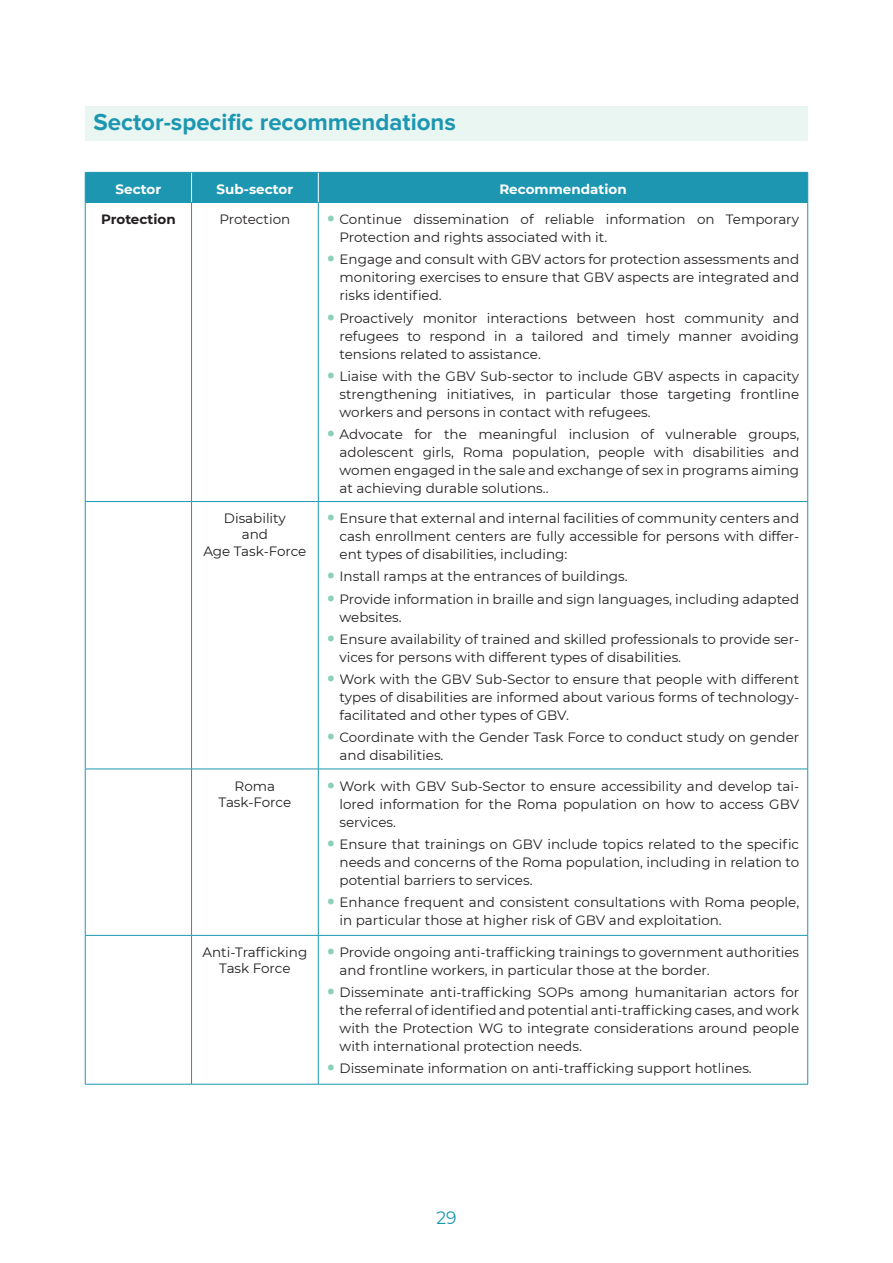
<style>
.page{position:relative;width:893px;height:1263px;background:#fff}
.page>*{position:absolute;margin:0;border:0;box-sizing:border-box;transform-origin:0 0}
.t1{font:700 24px "Proxima Nova";color:#1d97b1}
.t2{font:18px "Montserrat";color:#1d97b1;scale:.95 1}
.t3{font:13.5px/18px "Montserrat";color:#231f20}
.t4{font:700 13.5px "Montserrat";color:#fff}
.t5{font:700 13.5px "Montserrat";color:#231f20}
</style>
<div class="page">
<div style="left:85px;top:106px;width:723px;height:34px;background:#eaf6f2"></div>
<div style="left:85px;top:172px;width:723px;height:30px;background:#1d97b1"></div>
<hr style="left:85px;top:203px;width:1px;height:298px;background:#1d97b1">
<hr style="left:85px;top:202px;width:107px;height:1px;background:#1d97b1">
<hr style="left:192px;top:202px;width:126px;height:1px;background:#1d97b1">
<hr style="left:318px;top:202px;width:490px;height:1px;background:#1d97b1">
<hr style="left:191px;top:203px;width:1px;height:298px;background:#1d97b1">
<hr style="left:318px;top:203px;width:1px;height:298px;background:#1d97b1">
<hr style="left:807px;top:203px;width:1px;height:298px;background:#1d97b1">
<hr style="left:85px;top:502px;width:1px;height:267px;background:#1d97b1">
<hr style="left:85px;top:501px;width:107px;height:1px;background:#1d97b1">
<hr style="left:191px;top:502px;width:1px;height:267px;background:#1d97b1">
<hr style="left:192px;top:501px;width:126px;height:1px;background:#1d97b1">
<hr style="left:318px;top:501px;width:490px;height:1px;background:#1d97b1">
<hr style="left:318px;top:502px;width:1px;height:267px;background:#1d97b1">
<hr style="left:807px;top:502px;width:1px;height:267px;background:#1d97b1">
<hr style="left:85px;top:769px;width:1px;height:166px;background:#1d97b1">
<hr style="left:85px;top:769px;width:107px;height:1px;background:#1d97b1">
<hr style="left:191px;top:769px;width:1px;height:166px;background:#1d97b1">
<hr style="left:192px;top:769px;width:126px;height:1px;background:#1d97b1">
<hr style="left:318px;top:769px;width:490px;height:1px;background:#1d97b1">
<hr style="left:318px;top:769px;width:1px;height:166px;background:#1d97b1">
<hr style="left:807px;top:769px;width:1px;height:166px;background:#1d97b1">
<hr style="left:85px;top:935px;width:1px;height:149px;background:#1d97b1">
<hr style="left:85px;top:935px;width:107px;height:1px;background:#1d97b1">
<hr style="left:191px;top:935px;width:1px;height:149px;background:#1d97b1">
<hr style="left:192px;top:935px;width:126px;height:1px;background:#1d97b1">
<hr style="left:318px;top:935px;width:490px;height:1px;background:#1d97b1">
<hr style="left:318px;top:935px;width:1px;height:149px;background:#1d97b1">
<hr style="left:807px;top:935px;width:1px;height:149px;background:#1d97b1">
<hr style="left:85px;top:1084px;width:107px;height:1px;background:#1d97b1">
<hr style="left:192px;top:1084px;width:126px;height:1px;background:#1d97b1">
<hr style="left:318px;top:1084px;width:490px;height:1px;background:#1d97b1">
<h1 class="t1" style="left:94px;top:108px;width:364px">Sector-specific recommendations</h1>
<p class="t4" style="left:116px;top:179px;width:47px">Sector</p>
<p class="t4" style="left:217px;top:179px;width:78px">Sub-sector</p>
<p class="t4" style="left:499px;top:179px;width:129px">Recommendation</p>
<p class="t5" style="left:101px;top:209px;width:76px">Protection</p>
<p class="t3" style="left:219px;top:210px;width:72px">Protection</p>
<p class="t3" style="left:340px;top:210px;width:461px">Continue dissemination of reliable information on Temporary<br>Protection and rights associated with it.</p>
<p class="t3" style="left:340px;top:250px;width:461px;text-align:justify">Engage and consult with GBV actors for protection assessments and monitoring exercises to ensure that GBV aspects are integrated and risks identified.</p>
<p class="t3" style="left:340px;top:308px;width:461px;text-align:justify">Proactively monitor interactions between host community and refugees to respond in a tailored and timely manner avoiding tensions related to assistance.</p>
<p class="t3" style="left:340px;top:366px;width:461px;text-align:justify">Liaise with the GBV Sub-sector to include GBV aspects in capacity strengthening initiatives, in particular those targeting frontline workers and persons in contact with refugees.</p>
<p class="t3" style="left:340px;top:425px;width:461px;text-align:justify">Advocate for the meaningful inclusion of vulnerable groups, adolescent girls, Roma population, people with disabilities and women engaged in the sale and exchange of sex in programs aiming at achieving durable solutions..</p>
<p class="t3" style="left:203px;top:510px;width:105px;line-height:16.2px;text-align:center">Disability<br>and<br>Age Task-Force</p>
<p class="t3" style="left:340px;top:509px;width:461px;text-align:justify">Ensure that external and internal facilities of community centers and cash enrollment centers are fully accessible for persons with differ&shy;ent types of disabilities, including:</p>
<p class="t3" style="left:340px;top:565px;width:461px;line-height:22.2px">Install ramps at the entrances of buildings.<br>Provide information in braille and sign languages, including adapted</p>
<p class="t3" style="left:340px;top:605px;width:461px;line-height:22.2px">websites.<br>Ensure availability of trained and skilled professionals to provide ser-</p>
<p class="t3" style="left:340px;top:645px;width:461px;line-height:22.2px">vices for persons with different types of disabilities.<br>Work with the GBV Sub-Sector to ensure that people with different</p>
<p class="t3" style="left:340px;top:688px;width:461px">types of disabilities are informed about various forms of technology&shy;facilitated and other types of GBV.</p>
<p class="t3" style="left:340px;top:728px;width:461px">Coordinate with the Gender Task Force to conduct study on gender and disabilities.</p>
<p class="t3" style="left:219px;top:777px;width:74px;line-height:16.2px;text-align:center">Roma<br>Task-Force</p>
<p class="t3" style="left:340px;top:776px;width:461px;text-align:justify">Work with GBV Sub-Sector to ensure accessibility and develop tai&shy;lored information for the Roma population on how to access GBV services.</p>
<p class="t3" style="left:340px;top:834px;width:461px;text-align:justify">Ensure that trainings on GBV include topics related to the specific needs and concerns of the Roma population, including in relation to potential barriers to services.</p>
<p class="t3" style="left:340px;top:893px;width:461px">Enhance frequent and consistent consultations with Roma people, in particular those at higher risk of GBV and exploitation.</p>
<p class="t3" style="left:202px;top:943px;width:106px;line-height:16.2px;text-align:center">Anti-Trafficking<br>Task Force</p>
<p class="t3" style="left:340px;top:943px;width:461px">Provide ongoing anti-trafficking trainings to government authorities and frontline workers, in particular those at the border.</p>
<p class="t3" style="left:340px;top:983px;width:461px;text-align:justify">Disseminate anti-trafficking SOPs among humanitarian actors for the referral of identified and potential anti-trafficking cases, and work with the Protection WG to integrate considerations around people with international protection needs.</p>
<p class="t3" style="left:340px;top:1059px;width:414px">Disseminate information on anti-trafficking support hotlines.</p>
<h2 class="t2" style="left:436px;top:1205px;width:23px">29</h2>
</div>
